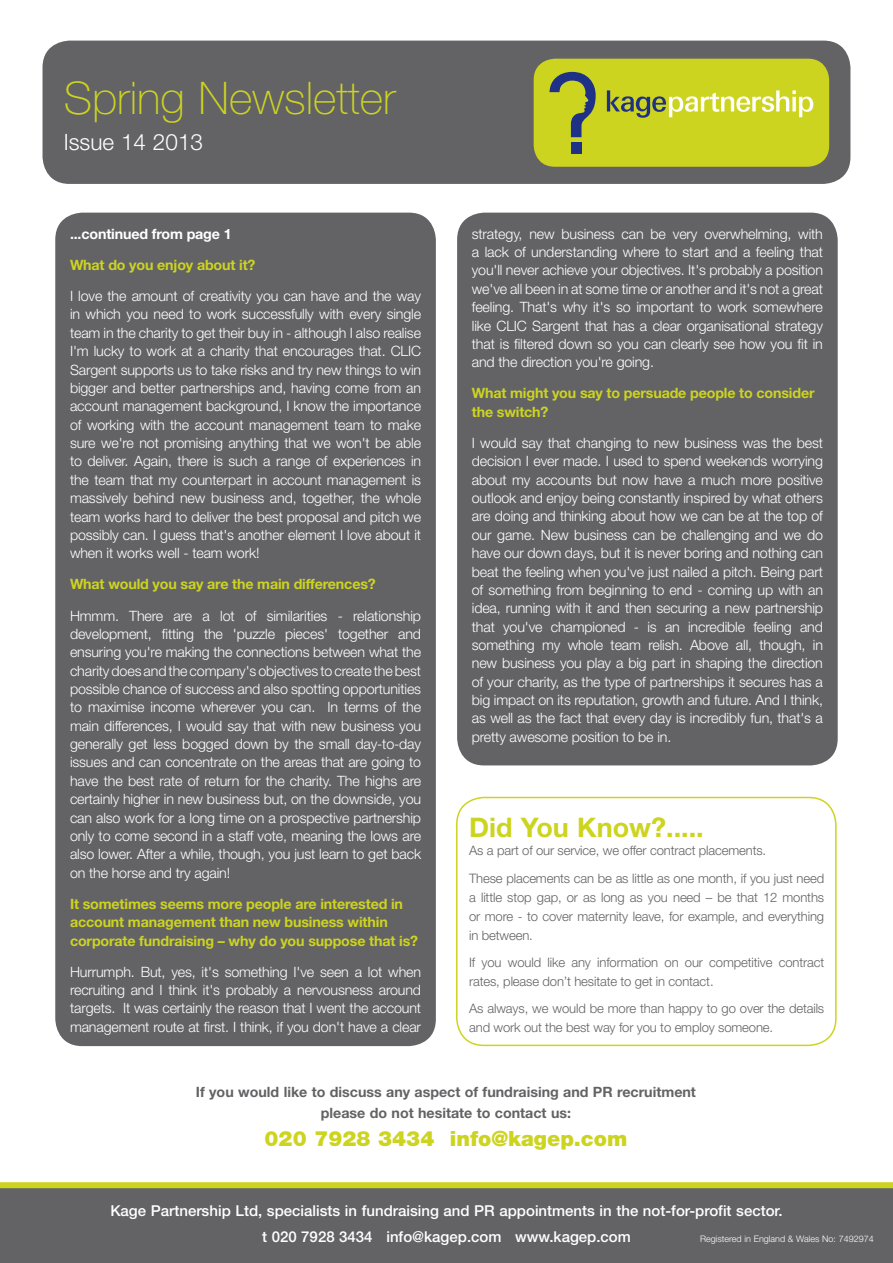
<style>
.page{position:relative;width:893px;height:1263px;background:#fff}
.page>*{position:absolute;margin:0;border:0;box-sizing:border-box;transform-origin:0 0}
.t1{font:100 45px "Helvetica Neue";color:#cdd41f}
.t2{font:700 27px "Helvetica Neue";color:#cdd41f}
.t3{font:300 22.5px "Helvetica Neue";color:#fff}
.t4{font:900 21px "Helvetica Neue";color:#cdd41f}
.t5{font:500 15px/25.5px "Helvetica Neue";color:#fff;text-align:center}
.t6{font:300 14.25px/18.3px "Helvetica Neue";letter-spacing:-.01em;color:#fff;text-align:justify}
.t7{font:700 14.25px/18.3px "Helvetica Neue";letter-spacing:-.01em;color:#cdd41f}
.t8{font:700 14.25px/21px "Helvetica Neue";color:#636366;text-align:center}
.t9{font:700 14.25px "Helvetica Neue";letter-spacing:-.01em;color:#fff}
.t10{font:300 13.05px/18.9px "Helvetica Neue";letter-spacing:-.01em;color:#636366}
.t11{font:300 9px "Helvetica Neue";color:#fff}
</style>
<div class="page">
<div style="left:43px;top:41px;width:807px;height:143px;background:#636366;border-radius:27px"></div>
<div style="left:534px;top:59px;width:295px;height:108px;background:#cdd41f;border-radius:21px"></div>
<svg style="left:550px;top:72px;width:46px;height:65px"></svg>
<div style="left:571px;top:142px;width:10px;height:12px;background:#1f3187"></div>
<svg style="left:607px;top:90px;width:206px;height:28px"></svg>
<div style="left:0;top:1188px;width:893px;height:75px;background:#636366"></div>
<div style="left:0;top:1182px;width:893px;height:6px;background:#cdd41f"></div>
<div style="left:456px;top:797px;width:381px;height:249px;border:2px solid #cdd41f;border-radius:27px"></div>
<div style="left:55px;top:213px;width:381px;height:833px;background:#636366;border-radius:27px"></div>
<div style="left:457px;top:213px;width:381px;height:552px;background:#636366;border-radius:27px"></div>
<h1 class="t1" style="left:64px;top:73px;width:334px">Spring Newsletter</h1>
<h3 class="t3" style="left:64px;top:128px;width:141px">Issue 14 2013</h3>
<p class="t9" style="left:70px;top:225px;width:163px">...continued from page 1</p>
<p class="t7" style="left:70px;top:255px;width:187px">What do you enjoy about it?</p>
<p class="t6" style="left:70px;top:286px;width:353px">I love the amount of creativity you can have and the way in which you need to work successfully with every single team in the charity to get their buy in - although I also realise I'm lucky to work at a charity that encourages that. CLIC Sargent supports us to take risks and try new things to win bigger and better partnerships and, having come from an account management background, I know the importance of working with the account management team to make sure we're not promising anything that we won't be able to deliver. Again, there is such a range of experiences in the team that my counterpart in account management is massively behind new business and, together, the whole team works hard to deliver the best proposal and pitch we possibly can. I guess that's another element I love about it when it works well - team work!</p>
<p class="t7" style="left:70px;top:575px;width:307px">What would you say are the main differences?</p>
<p class="t6" style="left:70px;top:606px;width:353px">Hmmm. There are a lot of similarities - relationship development, fitting the 'puzzle pieces' together and ensuring you're making the connections between what the charity does and the company's objectives to create the best possible chance of success and also spotting opportunities to maximise income wherever you can. In terms of the main differences, I would say that with new business you generally get less bogged down by the small day-to-day issues and can concentrate on the areas that are going to have the best rate of return for the charity. The highs are certainly higher in new business but, on the downside, you can also work for a long time on a prospective partnership only to come second in a staff vote, meaning the lows are also lower. After a while, though, you just learn to get back on the horse and try again!</p>
<p class="t7" style="left:70px;top:894px;width:350px">It sometimes seems more people are interested in account management than new business within corporate fundraising – why do you suppose that is?</p>
<p class="t6" style="left:70px;top:962px;width:353px">Hurrumph. But, yes, it's something I've seen a lot when recruiting and I think it's probably a nervousness around targets. It was certainly the reason that I went the account management route at first. I think, if you don't have a clear</p>
<p class="t6" style="left:472px;top:224px;width:353px">strategy, new business can be very overwhelming, with a lack of understanding where to start and a feeling that you'll never achieve your objectives. It's probably a position we've all been in at some time or another and it's not a great feeling. That's why it's so important to work somewhere like CLIC Sargent that has a clear organisational strategy that is filtered down so you can clearly see how you fit in and the direction you're going.</p>
<p class="t7" style="left:472px;top:384px;width:344px">What might you say to persuade people to consider the switch?</p>
<p class="t6" style="left:472px;top:433px;width:353px">I would say that changing to new business was the best decision I ever made. I used to spend weekends worrying about my accounts but now have a much more positive outlook and enjoy being constantly inspired by what others are doing and thinking about how we can be at the top of our game. New business can be challenging and we do have our down days, but it is never boring and nothing can beat the feeling when you've just nailed a pitch. Being part of something from beginning to end - coming up with an idea, running with it and then securing a new partnership that you've championed - is an incredible feeling and something my whole team relish. Above all, though, in new business you play a big part in shaping the direction of your charity, as the type of partnerships it secures has a big impact on its reputation, growth and future. And I think, as well as the fact that every day is incredibly fun, that's a pretty awesome position to be in.</p>
<h2 class="t2" style="left:469px;top:810px;width:236px">Did You Know?.....</h2>
<p class="t10" style="left:469px;top:837px;width:357px;line-height:27.5px">As a part of our service, we offer contract placements.<br>These placements can be as little as one month, if you just need</p>
<p class="t10" style="left:469px;top:887px;width:357px;text-align:justify">a little stop gap, or as long as you need – be that 12 months or more - to cover maternity leave, for example, and everything in between.</p>
<p class="t10" style="left:469px;top:952px;width:357px">If you would like any information on our competitive contract rates, please don’t hesitate to get in contact.</p>
<p class="t10" style="left:469px;top:999px;width:357px">As always, we would be more than happy to go over the details and work out the best way for you to employ someone.</p>
<p class="t8" style="left:196px;top:1081px;width:502px">If you would like to discuss any aspect of fundraising and PR recruitment please do not hesitate to contact us:</p>
<h3 class="t4" style="left:265px;top:1126px;width:364px">020 7928 3434 info@kagep.com</h3>
<p class="t5" style="left:110px;top:1198px;width:674px">Kage Partnership Ltd, specialists in fundraising and PR appointments in the not-for-profit sector. t 020 7928 3434 info@kagep.com www.kagep.com</p>
<p class="t11" style="left:700px;top:1233px;width:175px">Registered in England &amp; Wales No: 7492974</p>
</div>
